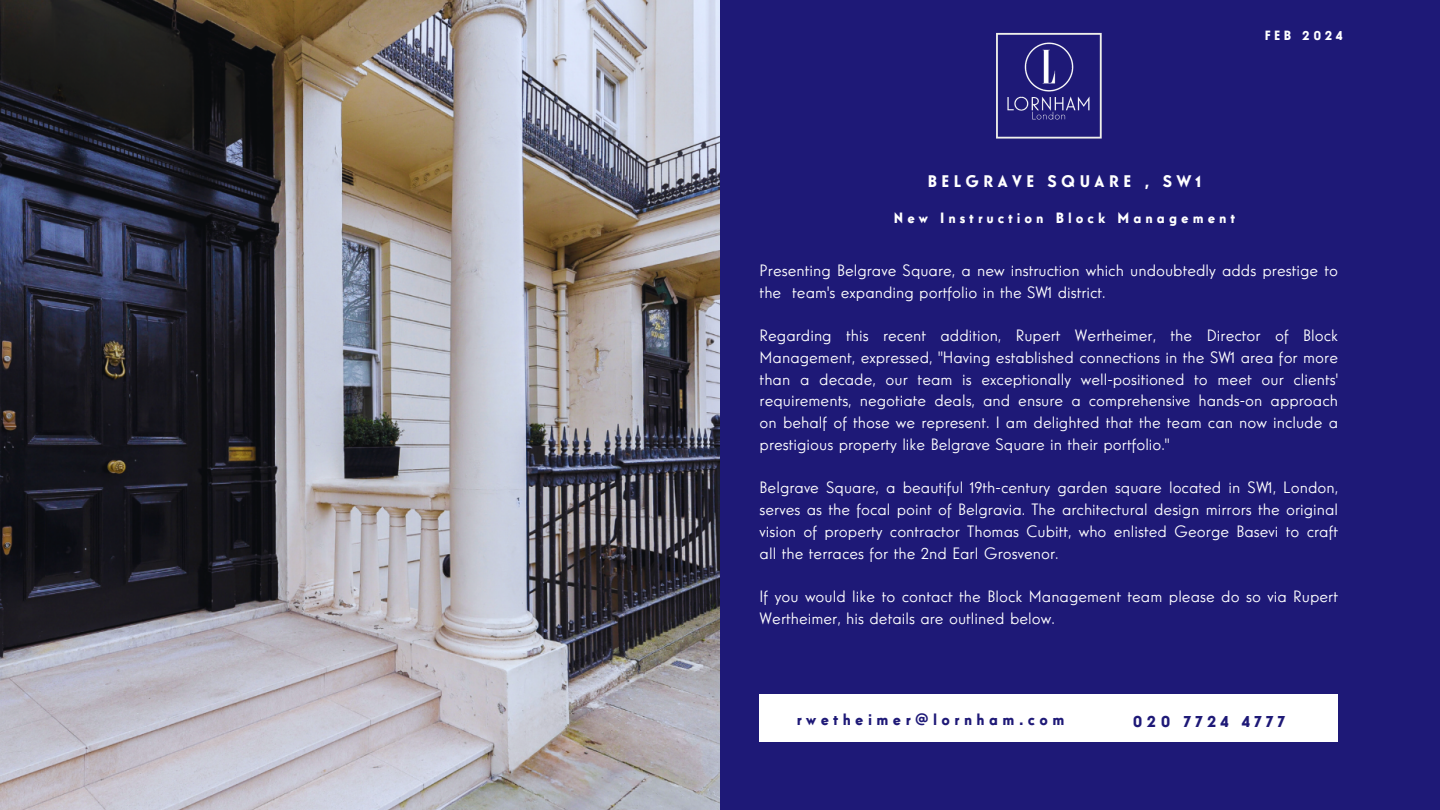
<style>
.page{position:relative;width:1440px;height:810px;background:#1e1977}
.page>*{position:absolute;margin:0;border:0;box-sizing:border-box;transform-origin:0 0}
.t1{font:16.3px "Windlesham Pro Regular 4";letter-spacing:.28em;color:#fff}
.t2{font:16px/21.8px "Windlesham Pro Regular 5";color:#fff}
.t3{font:16px "Windlesham Pro Regular 4";letter-spacing:.28em;color:#1e1977}
.t4{font:14.5px "Windlesham Pro Regular 4";letter-spacing:.28em;color:#fff}
.t5{font:13px "Windlesham Pro Regular 4";letter-spacing:.28em;color:#fff}
</style>
<div class="page">
<img style="left:0;top:0;width:720px;height:810px">
<div style="left:760px;top:694px;width:578px;height:48px;background:#fff"></div>
<img style="left:996px;top:32px;width:105px;height:1px">
<svg style="left:996px;top:33px;width:106px;height:106px"></svg>
<h1 class="t5" style="left:1265px;top:30px;width:79px">FEB 2024</h1>
<h2 class="t1" style="left:928px;top:174px;width:275px">BELGRAVE SQUARE , SW1</h2>
<h2 class="t4" style="left:894px;top:212px;width:343px">New Instruction Block Management</h2>
<h3 class="t2" style="left:760px;top:261px;width:580px">Presenting Belgrave Square, a new instruction which undoubtedly adds prestige to the team's expanding portfolio in the SW1 district.</h3>
<h2 class="t2" style="left:760px;top:326px;width:580px;text-align:justify">Regarding this recent addition, Rupert Wertheimer, the Director of Block Management, expressed, "Having established connections in the SW1 area for more than a decade, our team is exceptionally well-positioned to meet our clients' requirements, negotiate deals, and ensure a comprehensive hands-on approach on behalf of those we represent. I am delighted that the team can now include a prestigious property like Belgrave Square in their portfolio."</h2>
<h2 class="t2" style="left:760px;top:478px;width:580px;text-align:justify">Belgrave Square, a beautiful 19th-century garden square located in SW1, London, serves as the focal point of Belgravia. The architectural design mirrors the original vision of property contractor Thomas Cubitt, who enlisted George Basevi to craft all the terraces for the 2nd Earl Grosvenor.</h2>
<h2 class="t2" style="left:760px;top:587px;width:580px">If you would like to contact the Block Management team please do so via Rupert<br>Wertheimer, his details are outlined below.</h2>
<p class="t3" style="left:797px;top:713px;width:269px">rwetheimer@lornham.com</p>
<p class="t3" style="left:1133px;top:714px;width:154px">020 7724 4777</p>
</div>
